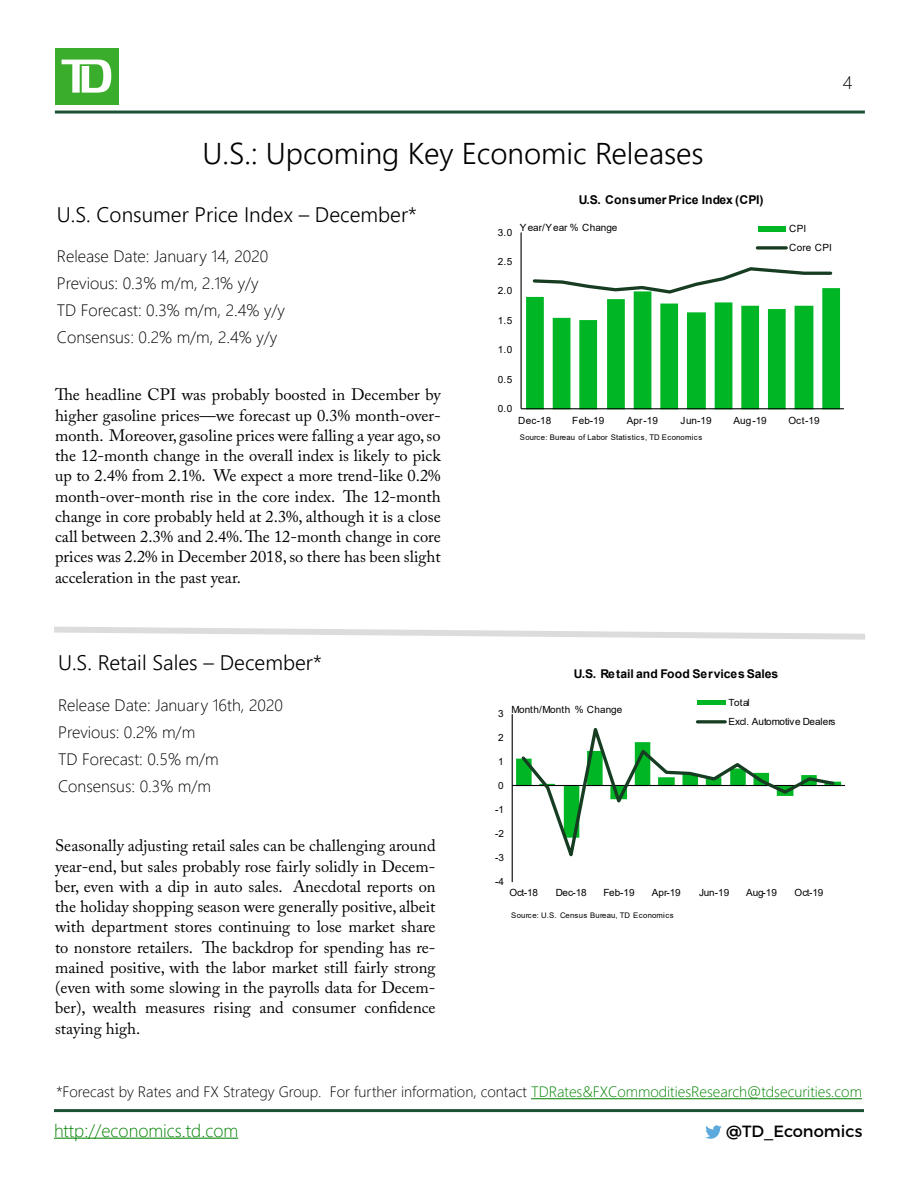
<style>
.page{position:relative;width:918px;height:1188px;background:#fff}
.page>*{position:absolute;margin:0;border:0;box-sizing:border-box;transform-origin:0 0}
.region_page_title{font:30px "Webly Sleek UI Semilight";color:#000}
.Upcoming_Release_Tit{font:21px "Webly Sleek UI Semilight";color:#000}
.t1{font:18px "Webly Sleek UI Light";color:#038203}
.t2{font:18px "Webly Sleek UI Light";color:#000}
.Paragraph{font:16.5px/20.2px "Adobe Caslon Pro";color:#000;text-align:justify}
.Upcoming_Release_Num{font:16.5px "Webly Sleek UI Light";color:#000}
.t3{font:16.2px "Montserrat";color:#000}
.Paragraph-2{font:15px "Webly Sleek UI Light";color:#000}
.t4{font:700 12.15px "Arial";letter-spacing:-.005em;color:#000}
.t5{font:700 12px "Arial";letter-spacing:-.005em;color:#000}
.t6{font:9.9px/19.5px "Arial";color:#000}
.t7{font:7.65px "Arial";letter-spacing:.015em;color:#000}
.s1{color:#038203}
</style>
<div class="page">
<hr style="left:55px;top:111px;width:810px;height:3px;background:#1c5336">
<div style="left:55px;top:48px;width:63px;height:57px;background:#3aad2c"></div>
<svg style="left:62px;top:60px;width:49px;height:33px"></svg>
<svg style="left:705px;top:1125px;width:17px;height:14px"></svg>
<hr style="left:54px;top:1138px;width:184px;height:1px;background:#038203">
<hr style="left:54px;top:1109px;width:810px;height:3px;background:#1c5336">
<hr style="left:531px;top:1098px;width:331px;height:1px;background:#038203">
<svg style="left:54px;top:626px;width:811px;height:14px"></svg>
<hr style="left:521px;top:232px;width:1px;height:177px;background:#000">
<hr style="left:521px;top:408px;width:323px;height:1px;background:#000">
<svg style="left:526px;top:267px;width:314px;height:142px"></svg>
<div style="left:758px;top:226px;width:28px;height:6px;background:#00b624"></div>
<svg style="left:757px;top:246px;width:29px;height:4px"></svg>
<hr style="left:512px;top:714px;width:1px;height:168px;background:#000">
<hr style="left:512px;top:785px;width:333px;height:1px;background:#000">
<svg style="left:519px;top:720px;width:318px;height:137px"></svg>
<div style="left:697px;top:700px;width:29px;height:5px;background:#00b624"></div>
<svg style="left:697px;top:720px;width:28px;height:4px"></svg>
<p class="t2" style="left:843px;top:69px;width:11px">4</p>
<p class="region_page_title" style="left:202px;top:130px;width:503px">U.S.: Upcoming Key Economic Releases</p>
<p class="Upcoming_Release_Tit" style="left:57px;top:198px;width:361px">U.S. Consumer Price Index – December*</p>
<p class="Upcoming_Release_Num" style="left:57px;top:244px;width:213px">Release Date: January 14, 2020</p>
<p class="Upcoming_Release_Num" style="left:57px;top:271px;width:203px">Previous: 0.3% m/m, 2.1% y/y</p>
<p class="Upcoming_Release_Num" style="left:57px;top:298px;width:230px">TD Forecast: 0.3% m/m, 2.4% y/y</p>
<p class="Upcoming_Release_Num" style="left:57px;top:325px;width:222px">Consensus: 0.2% m/m, 2.4% y/y</p>
<p class="t6" style="left:498px;top:222px;width:16px">3.0</p>
<p class="t4" style="left:579px;top:191px;width:186px">U.S. Consumer Price Index (CPI)</p>
<p class="t6" style="left:520px;top:218px;width:99px">Year/Year % Change</p>
<p class="t6" style="left:498px;top:252px;width:16px">2.5</p>
<p class="t6" style="left:498px;top:281px;width:16px">2.0</p>
<p class="t6" style="left:498px;top:310px;width:16px">1.5</p>
<p class="t6" style="left:498px;top:340px;width:16px">1.0</p>
<p class="t6" style="left:498px;top:369px;width:16px">0.5</p>
<p class="t6" style="left:789px;top:218px;width:44px">CPI<br>Core CPI</p>
<p class="Paragraph" style="left:55px;top:385px;width:387px">The headline CPI was probably boosted in December by higher gasoline prices—we forecast up 0.3% month-over&shy;month. Moreover, gasoline prices were falling a year ago, so the 12-month change in the overall index is likely to pick up to 2.4% from 2.1%. We expect a more trend-like 0.2% month-over-month rise in the core index. The 12-month change in core probably held at 2.3%, although it is a close call between 2.3% and 2.4%. The 12-month change in core prices was 2.2% in December 2018, so there has been slight acceleration in the past year.</p>
<p class="t6" style="left:498px;top:399px;width:16px">0.0</p>
<p class="t6" style="left:518px;top:411px;width:35px">Dec-18</p>
<p class="t6" style="left:572px;top:411px;width:34px">Feb-19</p>
<p class="t6" style="left:627px;top:411px;width:33px">Apr-19</p>
<p class="t6" style="left:681px;top:411px;width:33px">Jun-19</p>
<p class="t6" style="left:734px;top:411px;width:35px">Aug-19</p>
<p class="t6" style="left:789px;top:411px;width:33px">Oct-19</p>
<p class="t7" style="left:520px;top:432px;width:184px">Source: Bureau of Labor Statistics, TD Economics</p>
<p class="Upcoming_Release_Tit" style="left:58px;top:647px;width:265px">U.S. Retail Sales – December*</p>
<p class="Upcoming_Release_Num" style="left:58px;top:693px;width:227px">Release Date: January 16th, 2020</p>
<p class="Upcoming_Release_Num" style="left:58px;top:720px;width:139px">Previous: 0.2% m/m</p>
<p class="Upcoming_Release_Num" style="left:58px;top:747px;width:162px">TD Forecast: 0.5% m/m</p>
<p class="Upcoming_Release_Num" style="left:58px;top:774px;width:154px">Consensus: 0.3% m/m</p>
<p class="Paragraph" style="left:55px;top:835px;width:382px">Seasonally adjusting retail sales can be challenging around year-end, but sales probably rose fairly solidly in Decem&shy;ber, even with a dip in auto sales. Anecdotal reports on the holiday shopping season were generally positive, albeit with department stores continuing to lose market share to nonstore retailers. The backdrop for spending has re&shy;mained positive, with the labor market still fairly strong (even with some slowing in the payrolls data for Decem&shy;ber), wealth measures rising and consumer confidence staying high.</p>
<p class="t6" style="left:498px;top:704px;width:7px">3</p>
<p class="t6" style="left:498px;top:728px;width:7px">2</p>
<p class="t6" style="left:498px;top:752px;width:7px">1</p>
<p class="t6" style="left:498px;top:776px;width:7px">0</p>
<p class="t6" style="left:495px;top:800px;width:10px">-1</p>
<p class="t6" style="left:495px;top:824px;width:10px">-2</p>
<p class="t6" style="left:495px;top:848px;width:10px">-3</p>
<p class="t6" style="left:495px;top:872px;width:10px">-4</p>
<p class="t5" style="left:574px;top:665px;width:206px">U.S. Retail and Food Services Sales</p>
<p class="t6" style="left:729px;top:693px;width:109px;line-height:18.8px">Total<br>Excl. Automotive Dealers</p>
<p class="t6" style="left:511px;top:700px;width:112px">Month/Month % Change</p>
<p class="t6" style="left:509px;top:883px;width:30px">Oct-18</p>
<p class="t6" style="left:556px;top:883px;width:33px">Dec-18</p>
<p class="t6" style="left:604px;top:883px;width:33px">Feb-19</p>
<p class="t6" style="left:652px;top:883px;width:30px">Apr-19</p>
<p class="t6" style="left:699px;top:883px;width:31px">Jun-19</p>
<p class="t6" style="left:746px;top:883px;width:33px">Aug-19</p>
<p class="t6" style="left:795px;top:883px;width:30px">Oct-19</p>
<p class="t7" style="left:511px;top:910px;width:164px">Source: U.S. Census Bureau, TD Economics</p>
<p class="Paragraph-2" style="left:57px;top:1081px;width:807px">*Forecast by Rates and FX Strategy Group. For further information, contact <span class="s1">TDRates&amp;FXCommoditiesResearch@tdsecurities.com</span></p>
<p class="t1" style="left:54px;top:1117px;width:186px">http://economics.td.com</p>
<p class="t3" style="left:726px;top:1121px;width:138px">@TD_Economics</p>
</div>
